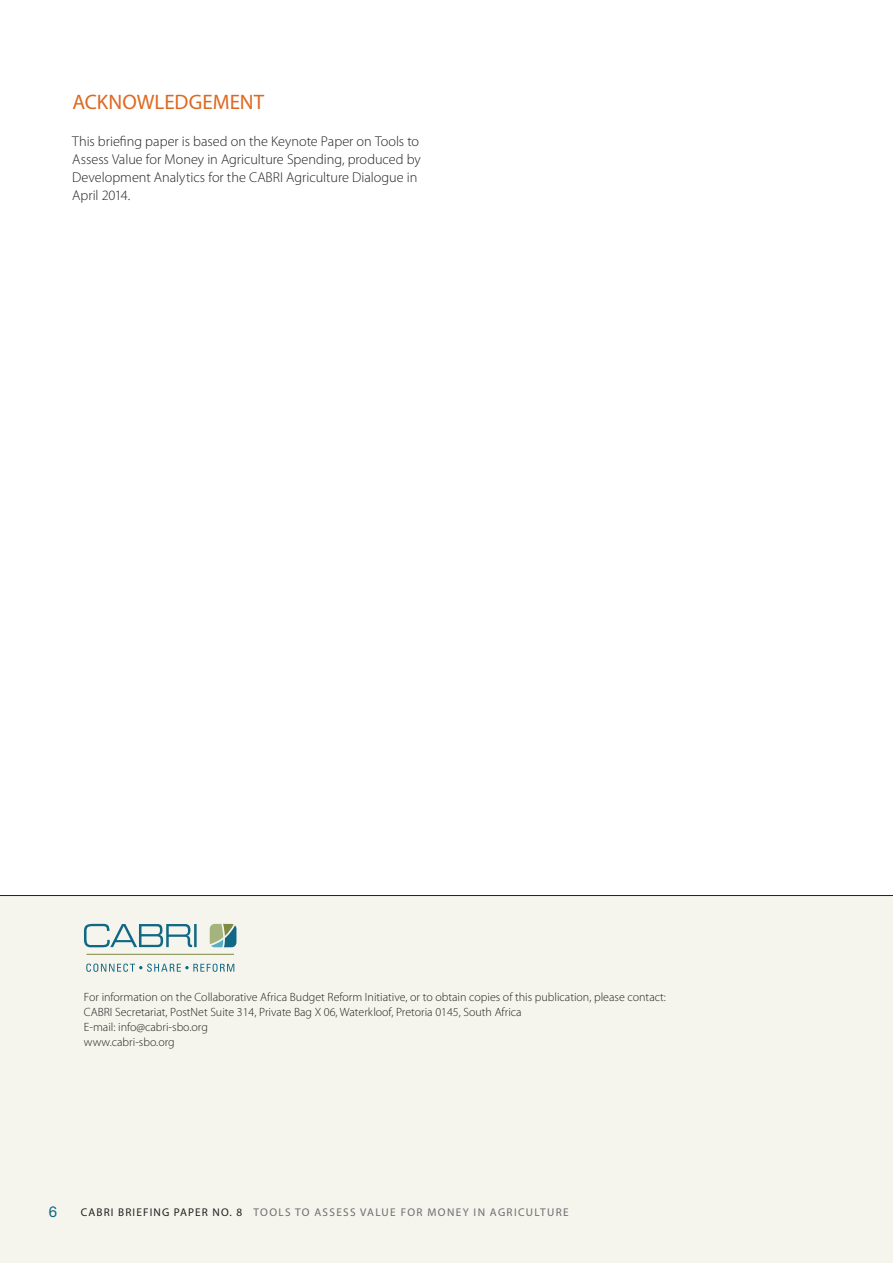
<style>
.page{position:relative;width:893px;height:1263px;background:#fff}
.page>*{position:absolute;margin:0;border:0;box-sizing:border-box;transform-origin:0 0}
.t1{font:21px "Myriad Pro";color:#dd6921}
.t2{font:15px "Helvetica Neue LT Std";color:#106885}
.t3{font:300 14.25px/18px "Myriad Pro";color:#231f20}
.t4{font:300 12px/15px "Myriad Pro";color:#231f20}
.t5{font:11.25px "Myriad Pro";letter-spacing:.12em;color:#6c6d70}
.s1{color:#231f20}
</style>
<div class="page">
<div style="left:0;top:896px;width:893px;height:367px;background:#f5f5ed"></div>
<hr style="left:0;top:895px;width:893px;height:1px;background:#231f20">
<svg style="left:84px;top:924px;width:113px;height:23px"></svg>
<svg style="left:210px;top:924px;width:26px;height:23px"></svg>
<hr style="left:86px;top:954px;width:148px;height:1px;background:#7f8944">
<svg style="left:86px;top:963px;width:148px;height:9px"></svg>
<h1 class="t1" style="left:72px;top:89px;width:193px">ACKNOWLEDGEMENT</h1>
<p class="t3" style="left:72px;top:133px;width:350px">This briefing paper is based on the Keynote Paper on Tools to Assess Value for Money in Agriculture Spending, produced by Development Analytics for the CABRI Agriculture Dialogue in April 2014.</p>
<p class="t4" style="left:84px;top:990px;width:584px">For information on the Collaborative Africa Budget Reform Initiative, or to obtain copies of this publication, please contact:<br>CABRI Secretariat, PostNet Suite 314, Private Bag X 06, Waterkloof, Pretoria 0145, South Africa<br>E-mail: info@cabri-sbo.org<br>www.cabri-sbo.org</p>
<p class="t2" style="left:36px;top:1202px;width:23px">6 6</p>
<p class="t5" style="left:68px;top:1205px;width:489px"><span class="s1">CABRI BRIEFING PAPER NO. 8</span> TOOLS TO ASSE S VALUE FOR MONEY IN AGRICULTURE</p>
<p class="t5" style="left:81px;top:1205px;width:489px"><span class="s1">CABRI BRIEFING PAPER NO. 8</span> TOOLS TO ASSESS VALUE FOR MONEY IN AGRICULTURE</p>
</div>
